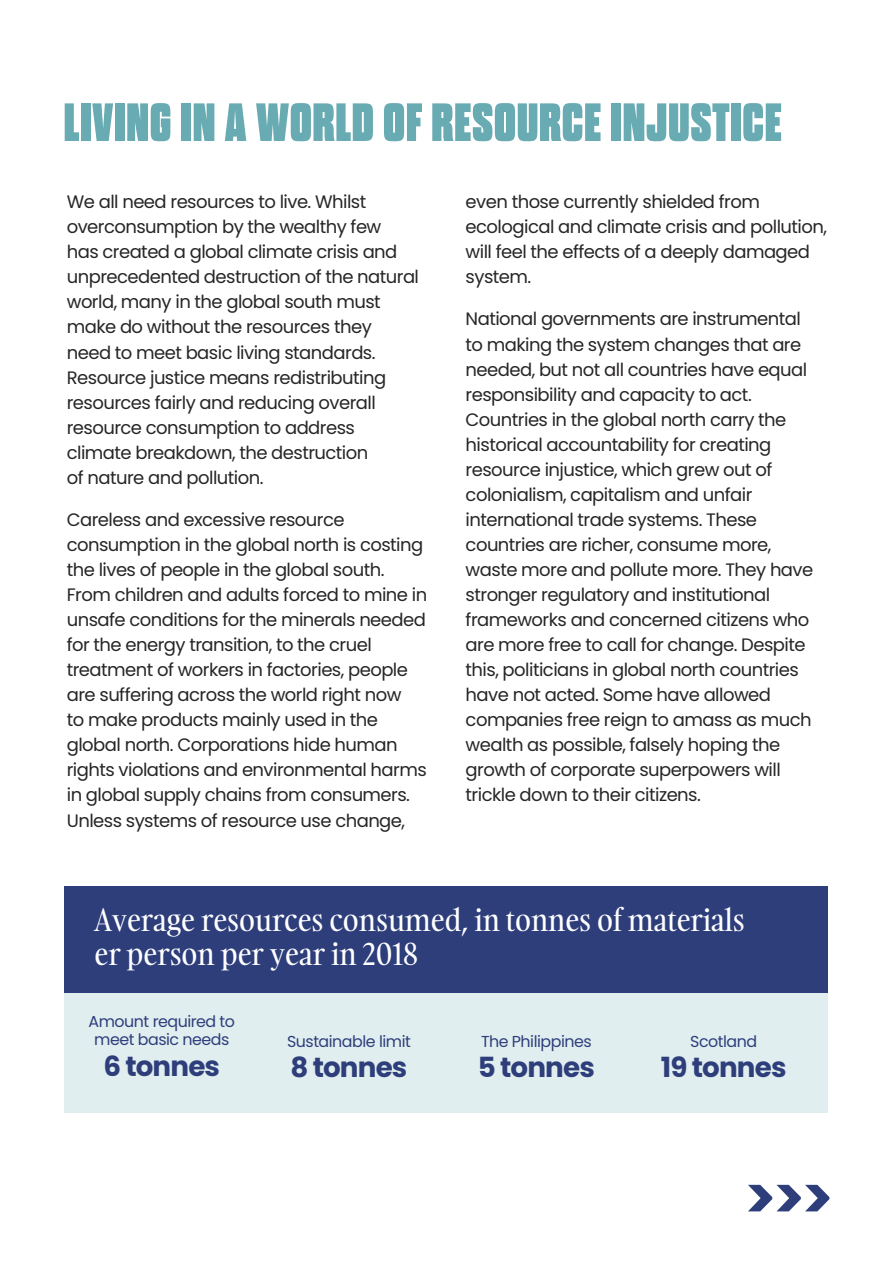
<style>
.page{position:relative;width:893px;height:1263px;background:#fff}
.page>*{position:absolute;margin:0;border:0;box-sizing:border-box;transform-origin:0 0}
.t1{font:800 70.65px "Queering";color:#2e3e7b}
.t2{font:800 53.7px "Queering";letter-spacing:.02em;color:#68abb2}
.t3{font:30px/34.3px "Gambarino";color:#fff}
.t4{font:700 27.75px "Poppins";letter-spacing:-.03em;color:#2e3e7b}
.t5{font:18px/25px "Poppins";letter-spacing:-.03em;color:#272526}
.t6{font:15.9px/18.1px "Poppins";letter-spacing:-.03em;color:#2e3e7b;text-align:center}
</style>
<div class="page">
<hr style="left:0;top:0;width:1px;height:328px;background:#2e3e7b">
<div style="left:64px;top:887px;width:763px;height:225px;background:#e1eeef"></div>
<div style="left:65px;top:887px;width:763px;height:106px;background:#2e3e7b"></div>
<h2 class="t2" style="left:64px;top:94px;width:719px">LIVING IN A WORLD OF RESOURCE INJUSTICE</h2>
<p class="t5" style="left:67px;top:191px;width:354px">We all need resources to live. Whilst overconsumption by the wealthy few<br>has created a global climate crisis and unprecedented destruction of the natural world, many in the global south must make do without the resources they need to meet basic living standards.<br>Resource justice means redistributing resources fairly and reducing overall resource consumption to address climate breakdown, the destruction<br>of nature and pollution.</p>
<p class="t5" style="left:67px;top:509px;width:362px">Careless and excessive resource consumption in the global north is costing the lives of people in the global south.<br>From children and adults forced to mine in unsafe conditions for the minerals needed for the energy transition, to the cruel treatment of workers in factories, people are suffering across the world right now<br>to make products mainly used in the global north. Corporations hide human rights violations and environmental harms in global supply chains from consumers.<br>Unless systems of resource use change,</p>
<p class="t5" style="left:466px;top:191px;width:363px">even those currently shielded from ecological and climate crisis and pollution, will feel the effects of a deeply damaged system.</p>
<p class="t5" style="left:466px;top:309px;width:349px">National governments are instrumental to making the system changes that are needed, but not all countries have equal responsibility and capacity to act.<br>Countries in the global north carry the historical accountability for creating resource injustice, which grew out of colonialism, capitalism and unfair international trade systems. These countries are richer, consume more, waste more and pollute more. They have stronger regulatory and institutional frameworks and concerned citizens who are more free to call for change. Despite this, politicians in global north countries have not acted. Some have allowed companies free reign to amass as much wealth as possible, falsely hoping the growth of corporate superpowers will trickle down to their citizens.</p>
<h3 class="t3" style="left:95px;top:904px;width:652px">Average resources consumed, in tonnes of materials er person per year in 2018</h3>
<p class="t6" style="left:89px;top:1014px;width:148px">Amount required to meet basic needs</p>
<h3 class="t4" style="left:103px;top:1055px;width:118px">6 tonnes</h3>
<p class="t6" style="left:287px;top:1034px;width:125px">Sustainable limit</p>
<h3 class="t4" style="left:290px;top:1057px;width:118px">8 tonnes</h3>
<p class="t6" style="left:481px;top:1034px;width:112px">The Philippines</p>
<h3 class="t4" style="left:478px;top:1057px;width:119px">5 tonnes</h3>
<p class="t6" style="left:690px;top:1034px;width:69px">Scotland</p>
<h3 class="t4" style="left:661px;top:1057px;width:127px">19 tonnes</h3>
<h1 class="t1" style="left:746px;top:1161px;width:86px">&gt;&gt;&gt;</h1>
</div>
